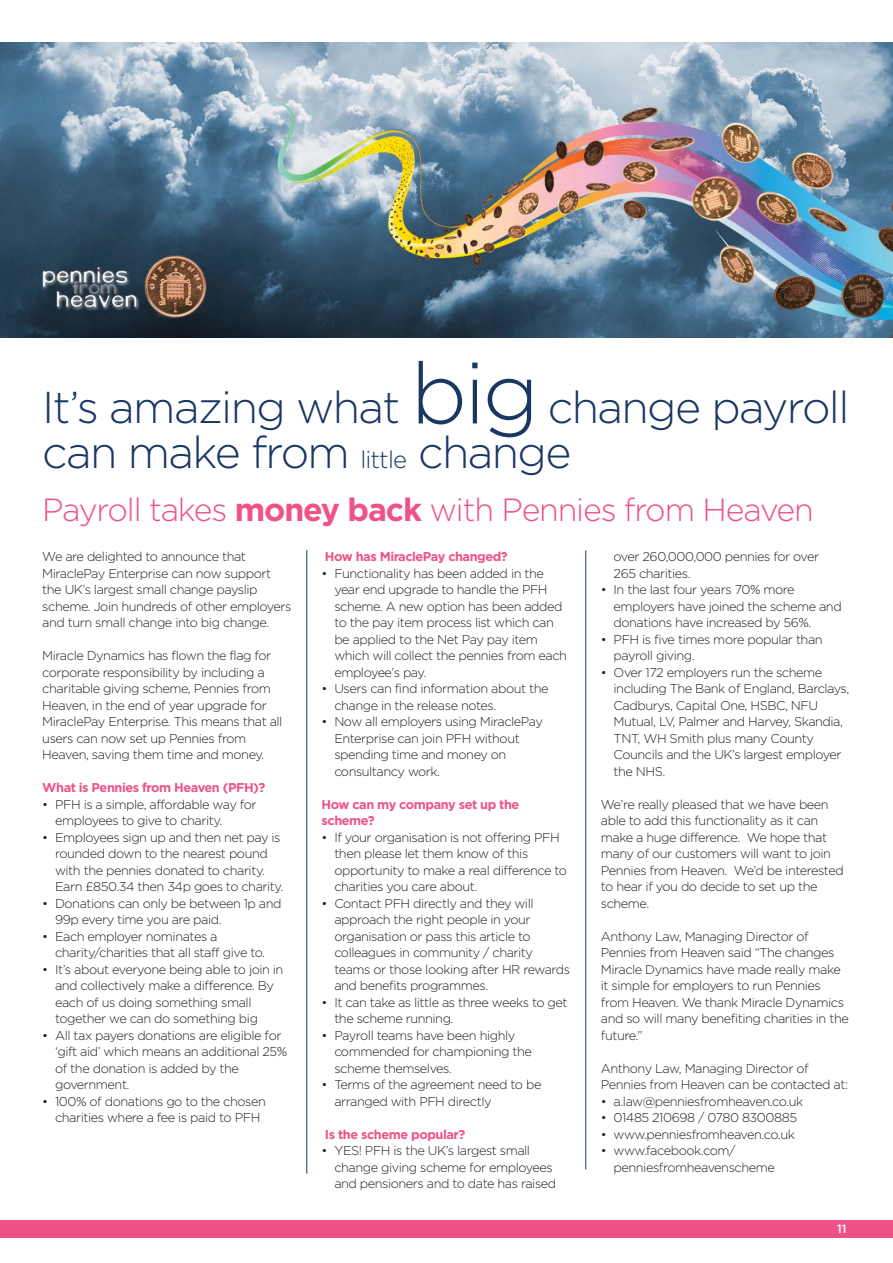
<style>
.page{position:relative;width:893px;height:1263px;background:#fff}
.page>*{position:absolute;margin:0;border:0;box-sizing:border-box;transform-origin:0 0}
.t1{font:300 44.55px/44.5px "Gotham";letter-spacing:-.035em;color:#1a3764}
.t2{font:300 32.1px "Gotham";letter-spacing:-.035em;color:#ef5289}
.t3{font:300 12.75px/16.5px "Gotham";letter-spacing:-.035em;color:#231f20}
.t4{font:700 12.75px/16.5px "Gotham";letter-spacing:-.035em;color:#ef5289}
.t5{font:500 12px "Gotham";color:#fff}
.s1{font-size:85.65px}
.s2{font-size:24px}
.s3{font-weight:700}
</style>
<div class="page">
<div style="left:0;top:1220px;width:892px;height:17px;background:#ef5289"></div>
<img style="left:0;top:43px;width:892px;height:294px">
<hr style="left:585px;top:551px;width:1px;height:618px;background:#1a3764">
<hr style="left:306px;top:550px;width:1px;height:624px;background:#1a3764">
<h1 class="t1" style="left:42px;top:389px;width:809px">It’s amazing what <span class="s1">big</span> change payroll can make from <span class="s2">little</span> change</h1>
<h2 class="t2" style="left:42px;top:498px;width:773px">Payroll takes <span class="s3">money back</span> with Pennies from Heaven</h2>
<p class="t3" style="left:42px;top:549px;width:251px">We are delighted to announce that MiraclePay Enterprise can now support the UK’s largest small change payslip scheme. Join hundreds of other employers and turn small change into big change.</p>
<p class="t3" style="left:42px;top:648px;width:242px">Miracle Dynamics has flown the flag for corporate responsibility by including a charitable giving scheme, Pennies from Heaven, in the end of year upgrade for MiraclePay Enterprise. This means that all users can now set up Pennies from Heaven, saving them time and money.</p>
<p class="t4" style="left:42px;top:780px;width:225px">What is Pennies from Heaven (PFH)?</p>
<p class="t3" style="left:55px;top:797px;width:203px;text-indent:-13px">• PFH is a simple, affordable way for employees to give to charity.</p>
<p class="t3" style="left:55px;top:830px;width:230px;text-indent:-13px">• Employees sign up and then net pay is rounded down to the nearest pound with the pennies donated to charity.<br>Earn £850.34 then 34p goes to charity.</p>
<p class="t3" style="left:55px;top:896px;width:228px;text-indent:-13px">• Donations can only be between 1p and<br>99p every time you are paid.</p>
<p class="t3" style="left:55px;top:929px;width:212px;text-indent:-13px">• Each employer nominates a charity/charities that all staff give to.</p>
<p class="t3" style="left:55px;top:962px;width:230px;text-indent:-13px">• It’s about everyone being able to join in and collectively make a difference. By each of us doing something small together we can do something big</p>
<p class="t3" style="left:55px;top:1028px;width:234px;text-indent:-13px">• All tax payers donations are eligible for ‘gift aid’ which means an additional 25% of the donation is added by the government.</p>
<p class="t3" style="left:42px;top:1094px;width:225px;text-align:center">• 100% of donations go to the chosen charities where a fee is paid to PFH</p>
<p class="t4" style="left:325px;top:549px;width:184px">How has MiraclePay changed?</p>
<p class="t3" style="left:334px;top:566px;width:234px;text-indent:-13px">• Functionality has been added in the year end upgrade to handle the PFH scheme. A new option has been added to the pay item process list which can be applied to the Net Pay pay item which will collect the pennies from each employee’s pay.</p>
<p class="t3" style="left:334px;top:681px;width:216px;text-indent:-13px">• Users can find information about the change in the release notes.</p>
<p class="t3" style="left:334px;top:714px;width:210px;text-indent:-13px">• Now all employers using MiraclePay<br>Enterprise can join PFH without spending time and money on consultancy work.</p>
<p class="t4" style="left:322px;top:797px;width:199px">How can my company set up the scheme?</p>
<p class="t3" style="left:334px;top:830px;width:234px;text-indent:-13px">• If your organisation is not offering PFH then please let them know of this opportunity to make a real difference to charities you care about.</p>
<p class="t3" style="left:334px;top:896px;width:237px;text-indent:-13px">• Contact PFH directly and they will approach the right people in your organisation or pass this article to colleagues in community / charity teams or those looking after HR rewards and benefits programmes.</p>
<p class="t3" style="left:334px;top:995px;width:235px;text-indent:-13px">• It can take as little as three weeks to get the scheme running.</p>
<p class="t3" style="left:334px;top:1028px;width:199px;text-indent:-13px">• Payroll teams have been highly commended for championing the scheme themselves.</p>
<p class="t3" style="left:334px;top:1077px;width:209px;text-indent:-13px">• Terms of the agreement need to be arranged with PFH directly</p>
<p class="t4" style="left:325px;top:1127px;width:142px">Is the scheme popular?</p>
<p class="t3" style="left:334px;top:1143px;width:223px;text-indent:-13px">• YES! PFH is the UK’s largest small change giving scheme for employees and pensioners and to date has raised</p>
<p class="t3" style="left:613px;top:549px;width:207px">over 260,000,000 pennies for over<br>265 charities.</p>
<p class="t3" style="left:613px;top:582px;width:230px;text-indent:-13px">• In the last four years 70% more employers have joined the scheme and donations have increased by 56%.</p>
<p class="t3" style="left:613px;top:632px;width:211px;text-indent:-13px">• PFH is five times more popular than payroll giving.</p>
<p class="t3" style="left:613px;top:665px;width:237px;text-indent:-13px">• Over 172 employers run the scheme including The Bank of England, Barclays,<br>Cadburys, Capital One, HSBC, NFU<br>Mutual, LV, Palmer and Harvey, Skandia,<br>TNT, WH Smith plus many County<br>Councils and the UK’s largest employer the NHS.</p>
<p class="t3" style="left:601px;top:797px;width:244px">We’re really pleased that we have been able to add this functionality as it can make a huge difference. We hope that many of our customers will want to join Pennies from Heaven. We’d be interested to hear if you do decide to set up the scheme.</p>
<p class="t3" style="left:601px;top:929px;width:249px">Anthony Law, Managing Director of Pennies from Heaven said “The changes Miracle Dynamics have made really make it simple for employers to run Pennies from Heaven. We thank Miracle Dynamics and so will many benefiting charities in the future.”</p>
<p class="t3" style="left:601px;top:1061px;width:249px">Anthony Law, Managing Director of<br>Pennies from Heaven can be contacted at:</p>
<p class="t3" style="left:601px;top:1094px;width:204px">• a.law@penniesfromheaven.co.uk</p>
<p class="t3" style="left:601px;top:1110px;width:198px">• 01485 210698 / 0780 8300885</p>
<p class="t3" style="left:601px;top:1127px;width:195px">• www.penniesfromheaven.co.uk</p>
<p class="t3" style="left:613px;top:1143px;width:163px;text-indent:-13px">• www.facebook.com/ penniesfromheavenscheme</p>
<p class="t5" style="left:837px;top:1224px;width:11px">11</p>
</div>
